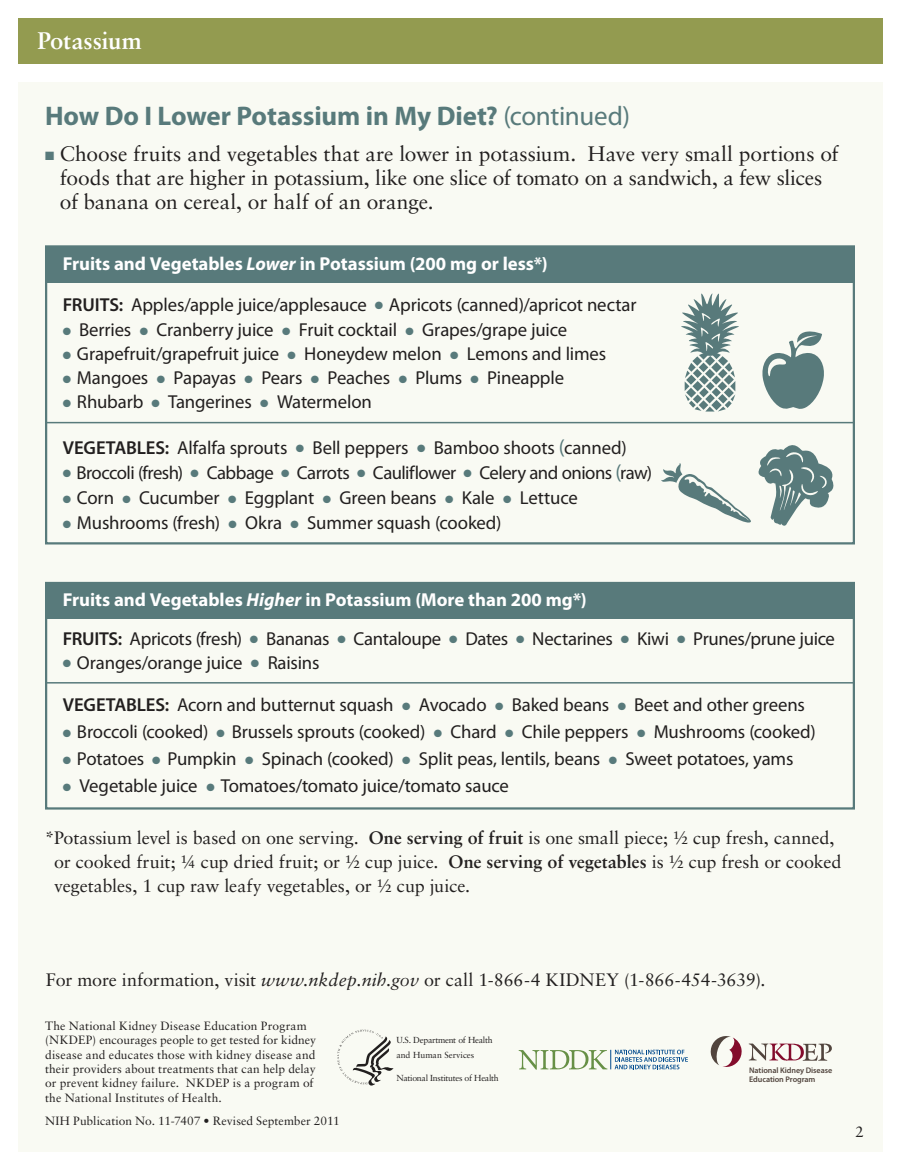
<style>
.page{position:relative;width:900px;height:1170px;background:#fff}
.page>*{position:absolute;margin:0;border:0;box-sizing:border-box;transform-origin:0 0}
.t1{font:700 27px "Myriad Pro";letter-spacing:-.005em;color:#587a7b}
.t2{font:700 24px "Sabon";letter-spacing:-.005em;color:#fff}
.t3{font:21px/24px "Sabon";letter-spacing:-.01em;color:#221f1f}
.t4{font:18.75px/40.5px "Myriad Pro";letter-spacing:-.01em;color:#221f1f}
.t5{font:18px/24px "Sabon";letter-spacing:-.005em;color:#221f1f}
.t6{font:15px "Sabon";color:#221f1f}
.t7{font:12px/14.4px "Sabon";letter-spacing:.01em;color:#221f1f}
.t8{font:8.7px/15px "Sabon";letter-spacing:-.03em;color:#221f1f}
.t9{font:600 8.1px/8.6px "Myriad Pro";letter-spacing:-.01em;color:#51443d}
.s1{font-weight:400}
.s2{color:#587a7b}
.s3{font-weight:700;color:#fff}
.s4{font-weight:700;font-style:italic;color:#fff}
.s5{font-weight:600}
.s6{font-size:21px;color:#587a7b}
.s7{font-weight:700}
.s8{font-style:italic}
</style>
<div class="page">
<div style="left:18px;top:82px;width:864px;height:1070px;background:#f9faf3"></div>
<div style="left:46px;top:246px;width:809px;height:37px;background:#587a7b"></div>
<div style="left:45px;top:245px;width:810px;height:299px;border:2px solid #587a7b"></div>
<hr style="left:45px;top:422px;width:810px;height:1px;background:#587a7b">
<div style="left:46px;top:582px;width:808px;height:36px;background:#587a7b"></div>
<div style="left:45px;top:582px;width:810px;height:228px;border:2px solid #587a7b"></div>
<hr style="left:45px;top:682px;width:810px;height:2px;background:#587a7b">
<div style="left:18px;top:18px;width:864px;height:45px;background:#939b50"></div>
<svg style="left:762px;top:331px;width:62px;height:78px"></svg>
<svg style="left:711px;top:1036px;width:31px;height:31px"></svg>
<svg style="left:749px;top:1043px;width:83px;height:18px"></svg>
<svg style="left:519px;top:1050px;width:169px;height:20px"></svg>
<svg style="left:337px;top:1030px;width:56px;height:56px"></svg>
<svg style="left:661px;top:445px;width:173px;height:81px"></svg>
<svg style="left:681px;top:293px;width:58px;height:119px"></svg>
<p class="t2" style="left:38px;top:31px;width:106px">Potassium</p>
<h1 class="t1" style="left:45px;top:105px;width:587px">How Do I Lower Potassium in My Diet? <span class="s1">(continued)</span></h1>
<p class="t3" style="left:60px;top:144px;width:780px;text-indent:-15px"><span class="s2">■</span> Choose fruits and vegetables that are lower in potassium. Have very small portions of foods that are higher in potassium, like one slice of tomato on a sandwich, a few slices of banana on cereal, or half of an orange.</p>
<p class="t4" style="left:63px;top:245px;width:575px"><span class="s3">Fruits and Vegetables</span> <span class="s4">Lower</span> <span class="s3">in Potassium (200 mg or less*)<br></span><span class="s5">FRUITS:</span> Apples/apple juice/applesauce <span class="s2">●</span> Apricots (canned)/apricot nectar</p>
<p class="t4" style="left:63px;top:311px;width:506px"><span class="s2">●</span> Berries <span class="s2">●</span> Cranberry juice <span class="s2">●</span> Fruit cocktail <span class="s2">●</span> Grapes/grape juice</p>
<p class="t4" style="left:63px;top:335px;width:545px"><span class="s2">●</span> Grapefruit/grapefruit juice <span class="s2">●</span> Honeydew melon <span class="s2">●</span> Lemons and limes</p>
<p class="t4" style="left:63px;top:359px;width:503px"><span class="s2">●</span> Mangoes <span class="s2">●</span> Papayas <span class="s2">●</span> Pears <span class="s2">●</span> Peaches <span class="s2">●</span> Plums <span class="s2">●</span> Pineapple</p>
<p class="t4" style="left:63px;top:383px;width:311px"><span class="s2">●</span> Rhubarb <span class="s2">●</span> Tangerines <span class="s2">●</span> Watermelon</p>
<p class="t4" style="left:63px;top:429px;width:565px"><span class="s5">VEGETABLES:</span> Alfalfa sprouts <span class="s2">●</span> Bell peppers <span class="s2">●</span> Bamboo shoots <span class="s6">(</span>canned)</p>
<p class="t4" style="left:63px;top:454px;width:591px"><span class="s2">●</span> Broccoli (fresh) <span class="s2">●</span> Cabbage <span class="s2">●</span> Carrots <span class="s2">●</span> Cauliflower <span class="s2">●</span> Celery and onions <span class="s6">(</span>raw)</p>
<p class="t4" style="left:63px;top:479px;width:517px"><span class="s2">●</span> Corn <span class="s2">●</span> Cucumber <span class="s2">●</span> Eggplant <span class="s2">●</span> Green beans <span class="s2">●</span> Kale <span class="s2">●</span> Lettuce</p>
<p class="t4" style="left:63px;top:504px;width:440px"><span class="s2">●</span> Mushrooms (fresh) <span class="s2">●</span> Okra <span class="s2">●</span> Summer squash (cooked)</p>
<p class="t4" style="left:63px;top:581px;width:774px;line-height:39px"><span class="s3">Fruits and Vegetables</span> <span class="s4">Higher</span> <span class="s3">in Potassium (More than 200 mg*)<br></span><span class="s5">FRUITS:</span> Apricots (fresh) <span class="s2">●</span> Bananas <span class="s2">●</span> Cantaloupe <span class="s2">●</span> Dates <span class="s2">●</span> Nectarines <span class="s2">●</span> Kiwi <span class="s2">●</span> Prunes/prune juice</p>
<p class="t4" style="left:63px;top:644px;width:258px"><span class="s2">●</span> Oranges/orange juice <span class="s2">●</span> Raisins</p>
<p class="t4" style="left:63px;top:686px;width:744px"><span class="s5">VEGETABLES:</span> Acorn and butternut squash <span class="s2">●</span> Avocado <span class="s2">●</span> Baked beans <span class="s2">●</span> Beet and other greens</p>
<p class="t4" style="left:63px;top:713px;width:755px"><span class="s2">●</span> Broccoli (cooked) <span class="s2">●</span> Brussels sprouts (cooked) <span class="s2">●</span> Chard <span class="s2">●</span> Chile peppers <span class="s2">●</span> Mushrooms (cooked)</p>
<p class="t4" style="left:63px;top:740px;width:732px"><span class="s2">●</span> Potatoes <span class="s2">●</span> Pumpkin <span class="s2">●</span> Spinach (cooked) <span class="s2">●</span> Split peas, lentils, beans <span class="s2">●</span> Sweet potatoes, yams</p>
<p class="t4" style="left:63px;top:767px;width:448px"><span class="s2">●</span> Vegetable juice <span class="s2">●</span> Tomatoes/tomato juice/tomato sauce</p>
<p class="t5" style="left:54px;top:828px;width:789px;text-indent:-9px">*Potassium level is based on one serving. <span class="s7">One serving of fruit</span> is one small piece; ½ cup fresh, canned, or cooked fruit; ¼ cup dried fruit; or ½ cup juice. <span class="s7">One serving of vegetables</span> is ½ cup fresh or cooked vegetables, 1 cup raw leafy vegetables, or ½ cup juice.</p>
<p class="t5" style="left:46px;top:969px;width:721px">For more information, visit <span class="s8">www.nkdep.nih.gov</span> or call 1-866-4 KIDNEY (1-866-454-3639).</p>
<p class="t7" style="left:45px;top:1019px;width:273px">The National Kidney Disease Education Program (NKDEP) encourages people to get tested for kidney disease and educates those with kidney disease and their providers about treatments that can help delay or prevent kidney failure. NKDEP is a program of the National Institutes of Health.</p>
<p class="t7" style="left:45px;top:1114px;width:296px">NIH Publication No. 11-7407 • Revised September 2011</p>
<p class="t8" style="left:396px;top:1034px;width:98px">U.S. Department of Health and Human Services</p>
<p class="t8" style="left:396px;top:1071px;width:104px">National Institutes of Health</p>
<p class="t9" style="left:749px;top:1067px;width:85px">National Kidney Disease<br>Education Program</p>
<p class="t6" style="left:856px;top:1122px;width:10px">2</p>
</div>
